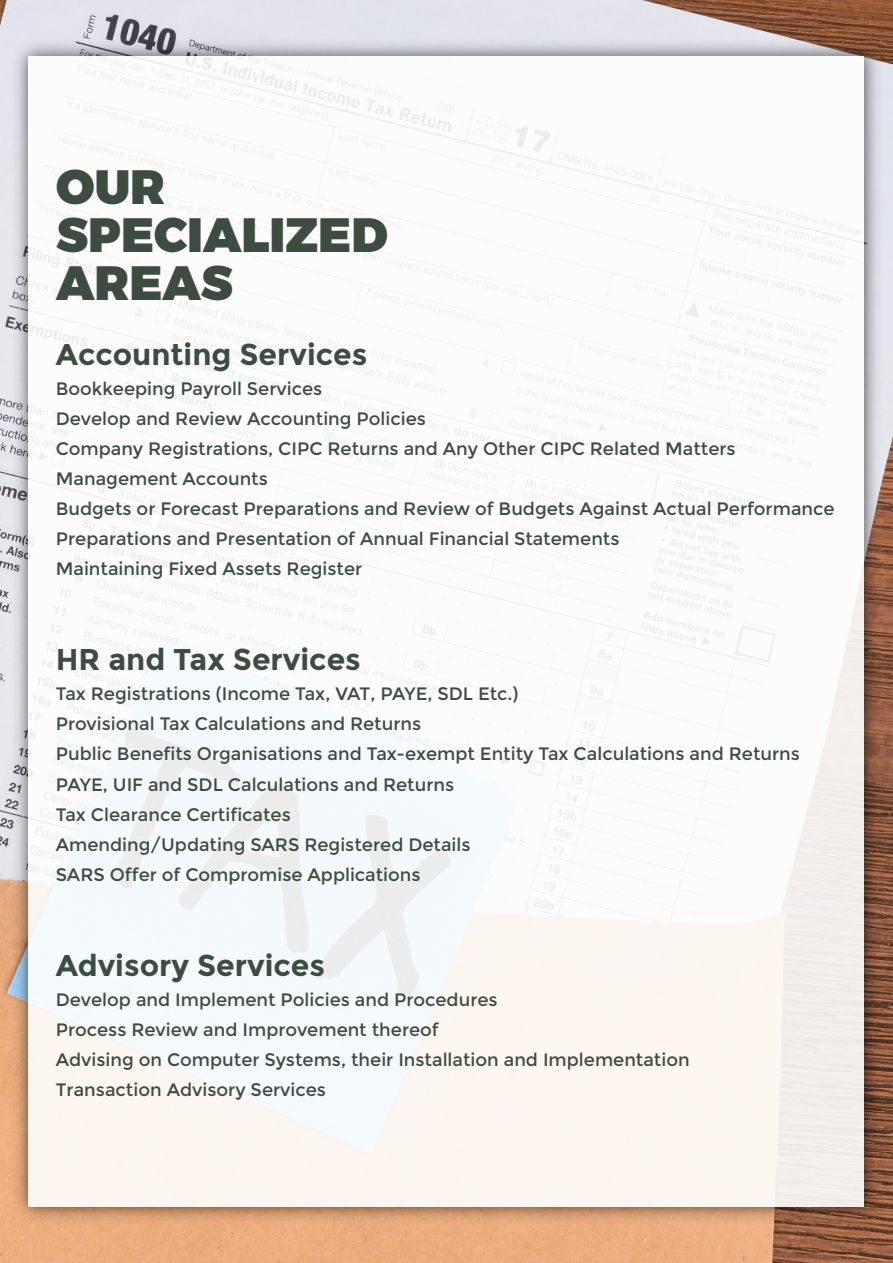
<style>
.page{position:relative;width:893px;height:1263px;background:#fff}
.page>*{position:absolute;margin:0;border:0;box-sizing:border-box;transform-origin:0 0}
.t1{font:900 48px/48px "Montserrat";color:#3d4c41}
.t2{font:700 30px "Montserrat";color:#3d4c41}
.t3{font:18px/30px "Montserrat";color:#3d4c41}
</style>
<div class="page">
<img style="left:1px;top:0;width:891px;height:1263px">
<hr style="left:892px;top:0;width:1px;height:1263px;background:#3d4c41">
<img style="left:0;top:0;width:1px;height:1263px">
<img style="left:6px;top:34px;width:881px;height:1195px">
<div style="left:29px;top:56px;width:835px;height:1150px;background:#fff"></div>
<h1 class="t1" style="left:56px;top:163px;width:333px">OUR<br>SPECIALIZED<br>AREAS</h1>
<h2 class="t2" style="left:56px;top:336px;width:313px">Accounting Services</h2>
<p class="t3" style="left:56px;top:373px;width:780px">Bookkeeping Payroll Services<br>Develop and Review Accounting Policies<br>Company Registrations, CIPC Returns and Any Other CIPC Related Matters Management Accounts<br>Budgets or Forecast Preparations and Review of Budgets Against Actual Performance Preparations and Presentation of Annual Financial Statements<br>Maintaining Fixed Assets Register</p>
<h2 class="t2" style="left:56px;top:642px;width:307px">HR and Tax Services</h2>
<p class="t3" style="left:56px;top:679px;width:746px">Tax Registrations (Income Tax, VAT, PAYE, SDL Etc.)<br>Provisional Tax Calculations and Returns<br>Public Benefits Organisations and Tax-exempt Entity Tax Calculations and Returns PAYE, UIF and SDL Calculations and Returns<br>Tax Clearance Certificates<br>Amending/Updating SARS Registered Details<br>SARS Offer of Compromise Applications</p>
<h2 class="t2" style="left:56px;top:947px;width:271px">Advisory Services</h2>
<p class="t3" style="left:56px;top:985px;width:635px">Develop and Implement Policies and Procedures<br>Process Review and Improvement thereof<br>Advising on Computer Systems, their Installation and Implementation Transaction Advisory Services</p>
</div>
